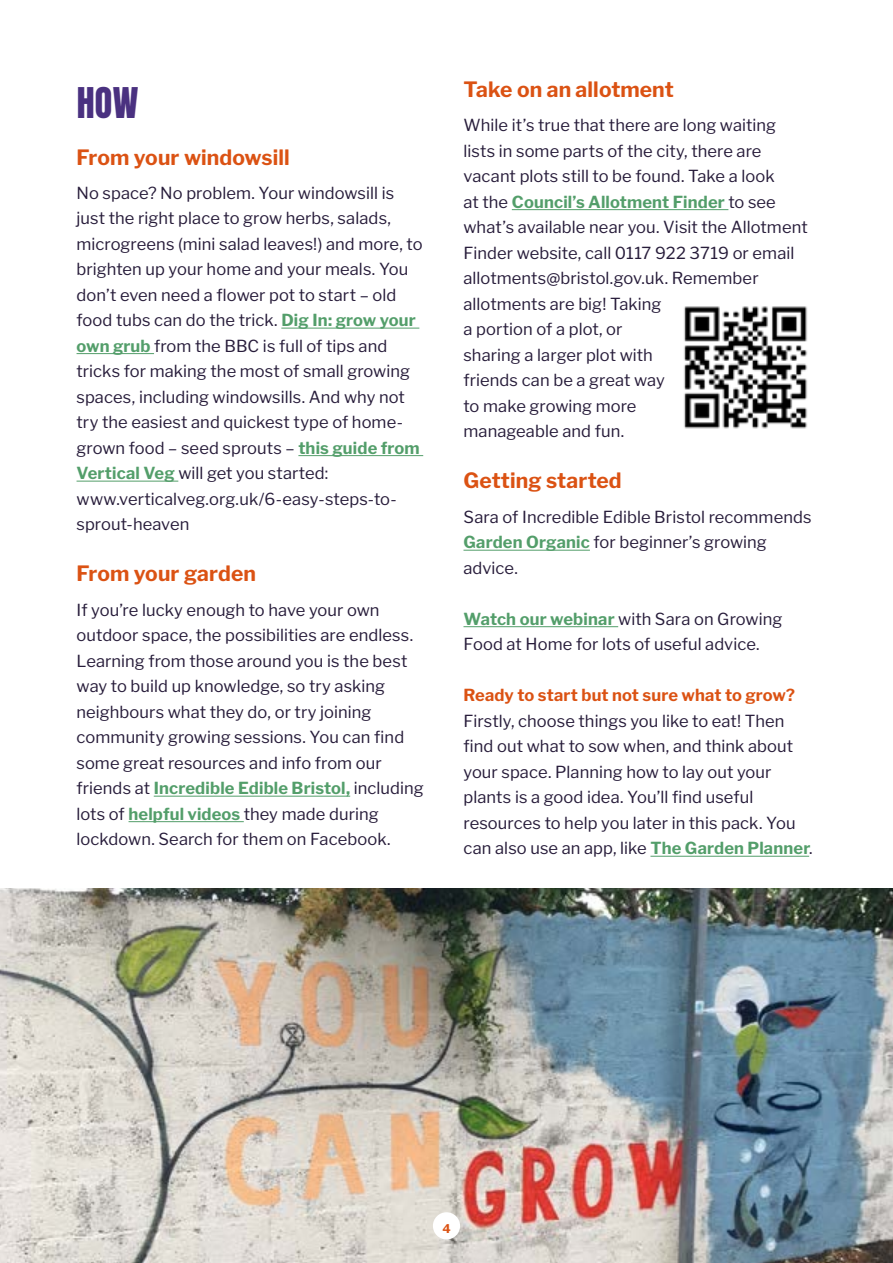
<style>
.page{position:relative;width:893px;height:1263px;background:#fff}
.page>*{position:absolute;margin:0;border:0;box-sizing:border-box;transform-origin:0 0}
.t1{font:36px "Anton";color:#4a3180}
.t2{font:700 21px "Libre Franklin";letter-spacing:.005em;color:#db5213}
.t3{font:16.5px/25.5px "Libre Franklin";letter-spacing:.005em;color:#271c3a}
.t4{font:700 16.5px "Libre Franklin";color:#db5213}
.t5{font:700 12px "Libre Franklin";color:#db5213}
.s1{font-weight:700;color:#539e6a}
</style>
<div class="page">
<hr style="left:281px;top:328px;width:138px;height:1px;background:#539e6a">
<hr style="left:77px;top:353px;width:77px;height:1px;background:#539e6a">
<hr style="left:298px;top:455px;width:125px;height:1px;background:#539e6a">
<hr style="left:77px;top:481px;width:101px;height:1px;background:#539e6a">
<hr style="left:154px;top:796px;width:196px;height:1px;background:#539e6a">
<hr style="left:129px;top:821px;width:115px;height:1px;background:#539e6a">
<hr style="left:512px;top:209px;width:216px;height:1px;background:#539e6a">
<hr style="left:463px;top:550px;width:127px;height:1px;background:#539e6a">
<hr style="left:463px;top:626px;width:155px;height:1px;background:#539e6a">
<hr style="left:650px;top:856px;width:159px;height:1px;background:#539e6a">
<img style="left:684px;top:306px;width:124px;height:123px">
<img style="left:0;top:889px;width:893px;height:374px">
<div style="left:433px;top:1212px;width:27px;height:27px;background:#fff;border-radius:50%"></div>
<h1 class="t1" style="left:77px;top:84px;width:63px">HOW</h1>
<p class="t2" style="left:77px;top:141px;width:215px">From your windowsill</p>
<p class="t3" style="left:77px;top:178px;width:348px">No space? No problem. Your windowsill is just the right place to grow herbs, salads, microgreens (mini salad leaves!) and more, to brighten up your home and your meals. You don’t even need a flower pot to start – old food tubs can do the trick. <span class="s1">Dig In: grow your own grub</span> from the BBC is full of tips and tricks for making the most of small growing spaces, including windowsills. And why not try the easiest and quickest type of home&shy;grown food – seed sprouts – <span class="s1">this guide from Vertical Veg</span> will get you started: www.verticalveg.org.uk/6-easy-steps-to&shy;sprout-heaven</p>
<p class="t2" style="left:77px;top:557px;width:181px">From your garden</p>
<p class="t3" style="left:77px;top:595px;width:349px">If you’re lucky enough to have your own outdoor space, the possibilities are endless.<br>Learning from those around you is the best way to build up knowledge, so try asking neighbours what they do, or try joining community growing sessions. You can find some great resources and info from our friends at <span class="s1">Incredible Edible Bristol,</span> including lots of <span class="s1">helpful videos</span> they made during lockdown. Search for them on Facebook.</p>
<p class="t2" style="left:463px;top:73px;width:212px">Take on an allotment</p>
<p class="t3" style="left:463px;top:111px;width:346px">While it’s true that there are long waiting lists in some parts of the city, there are vacant plots still to be found. Take a look<br>at the <span class="s1">Council’s Allotment Finder</span> to see what’s available near you. Visit the Allotment Finder website, call 0117 922 3719 or email allotments@bristol.gov.uk. Remember allotments are big! Taking<br>a portion of a plot, or<br>sharing a larger plot with<br>friends can be a great way<br>to make growing more<br>manageable and fun.</p>
<p class="t2" style="left:463px;top:464px;width:160px">Getting started</p>
<p class="t3" style="left:463px;top:503px;width:350px">Sara of Incredible Edible Bristol recommends<br><span class="s1">Garden Organic</span> for beginner’s growing advice.</p>
<p class="t3" style="left:463px;top:605px;width:320px"><span class="s1">Watch our webinar</span> with Sara on Growing<br>Food at Home for lots of useful advice.</p>
<p class="t4" style="left:463px;top:682px;width:333px">Ready to start but not sure what to grow?</p>
<p class="t3" style="left:463px;top:707px;width:351px">Firstly, choose things you like to eat! Then find out what to sow when, and think about your space. Planning how to lay out your plants is a good idea. You’ll find useful resources to help you later in this pack. You can also use an app, like <span class="s1">The Garden Planner</span>.</p>
<p class="t5" style="left:442px;top:1219px;width:10px">4</p>
</div>
